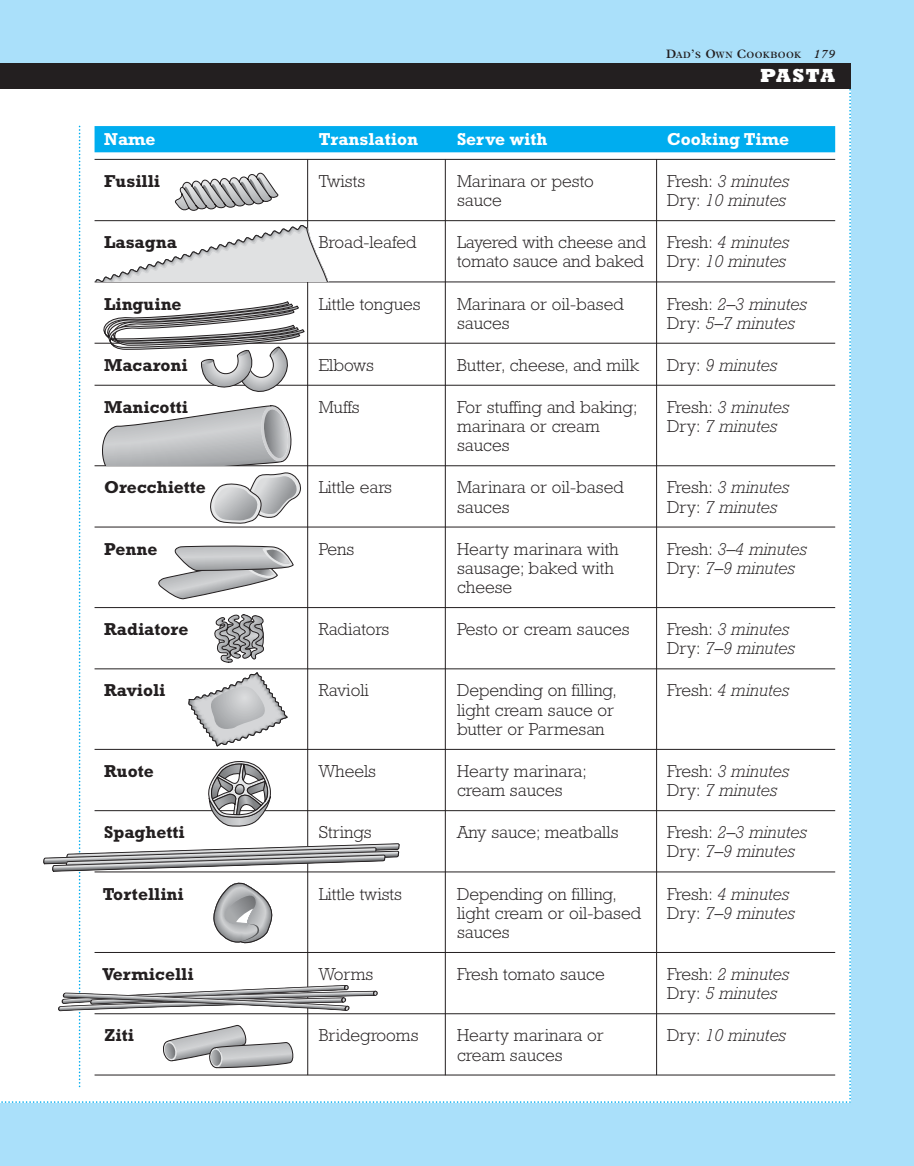
<style>
.page{position:relative;width:914px;height:1166px;background:#fff}
.page>*{position:absolute;margin:0;border:0;box-sizing:border-box;transform-origin:0 0}
.t1{font:800 19.25px "Rockwell";letter-spacing:.045em;color:#fff}
.t2{font:300 17.5px/19.2px "Rockwell";color:#231f20}
.t3{font:italic 300 17.5px/19.2px "Rockwell";color:#231f20}
.t4{font:700 17.5px "Rockwell";color:#231f20}
.t5{font:700 17.5px "Rockwell";color:#fff}
.t6{font:600 9.1px "Plantin";letter-spacing:.035em;color:#231f20}
.s1{font-size:12.25px}
.s2{font-style:italic;font-size:12.25px}
.s3{font-style:normal}
</style>
<div class="page">
<div style="left:0;top:0;width:914px;height:1165px;background:#aae0fa"></div>
<div style="left:0;top:88px;width:850px;height:1014px;background:#fff"></div>
<div style="left:0;top:63px;width:850px;height:25px;background:#231f20"></div>
<div style="left:94px;top:126px;width:741px;height:26px;background:#00adef"></div>
<hr style="left:94px;top:159px;width:741px;height:1px;background:#231f20">
<hr style="left:94px;top:220px;width:741px;height:1px;background:#231f20">
<hr style="left:94px;top:281px;width:741px;height:1px;background:#231f20">
<hr style="left:94px;top:343px;width:741px;height:1px;background:#231f20">
<hr style="left:94px;top:385px;width:741px;height:1px;background:#231f20">
<hr style="left:94px;top:465px;width:741px;height:1px;background:#231f20">
<hr style="left:94px;top:526px;width:741px;height:1px;background:#231f20">
<hr style="left:94px;top:607px;width:741px;height:1px;background:#231f20">
<hr style="left:94px;top:668px;width:741px;height:1px;background:#231f20">
<hr style="left:94px;top:749px;width:741px;height:1px;background:#231f20">
<hr style="left:94px;top:810px;width:741px;height:1px;background:#231f20">
<hr style="left:94px;top:871px;width:741px;height:1px;background:#231f20">
<hr style="left:94px;top:952px;width:741px;height:1px;background:#231f20">
<hr style="left:94px;top:1013px;width:741px;height:1px;background:#231f20">
<hr style="left:94px;top:1074px;width:741px;height:1px;background:#231f20">
<hr style="left:445px;top:159px;width:1px;height:916px;background:#231f20">
<hr style="left:656px;top:159px;width:1px;height:916px;background:#231f20">
<svg style="left:43px;top:126px;width:357px;height:960px;background:#e7ebed"></svg>
<p class="t6" style="left:666px;top:51px;width:171px"><span class="s1">D</span>AD<span class="s1">’</span>S <span class="s1">O</span>WN <span class="s1">C</span>OOKBOOK <span class="s2">179</span></p>
<p class="t1" style="left:760px;top:69px;width:76px">PASTA</p>
<p class="t5" style="left:104px;top:133px;width:53px">Name</p>
<p class="t4" style="left:104px;top:175px;width:57px">Fusilli</p>
<p class="t4" style="left:104px;top:236px;width:74px">Lasagna</p>
<p class="t4" style="left:104px;top:297px;width:79px">Linguine</p>
<p class="t4" style="left:104px;top:359px;width:85px">Macaroni</p>
<p class="t4" style="left:104px;top:401px;width:85px">Manicotti</p>
<p class="t4" style="left:104px;top:481px;width:103px">Orecchiette</p>
<p class="t4" style="left:104px;top:542px;width:55px">Penne</p>
<p class="t4" style="left:104px;top:623px;width:86px">Radiatore</p>
<p class="t4" style="left:104px;top:684px;width:63px">Ravioli</p>
<p class="t4" style="left:104px;top:765px;width:51px">Ruote</p>
<p class="t4" style="left:104px;top:826px;width:82px">Spaghetti</p>
<p class="t4" style="left:103px;top:887px;width:82px">Tortellini</p>
<p class="t4" style="left:102px;top:968px;width:93px">Vermicelli</p>
<p class="t4" style="left:104px;top:1029px;width:31px">Ziti</p>
<p class="t5" style="left:318px;top:133px;width:101px">Translation</p>
<p class="t2" style="left:318px;top:173px;width:48px">Twists</p>
<p class="t2" style="left:318px;top:234px;width:99px">Broad-leafed</p>
<p class="t2" style="left:318px;top:296px;width:103px">Little tongues</p>
<p class="t2" style="left:318px;top:357px;width:57px">Elbows</p>
<p class="t2" style="left:318px;top:399px;width:43px">Muffs</p>
<p class="t2" style="left:318px;top:479px;width:75px">Little ears</p>
<p class="t2" style="left:318px;top:541px;width:37px">Pens</p>
<p class="t2" style="left:318px;top:621px;width:72px">Radiators</p>
<p class="t2" style="left:318px;top:682px;width:52px">Ravioli</p>
<p class="t2" style="left:318px;top:763px;width:59px">Wheels</p>
<p class="t2" style="left:318px;top:824px;width:55px">Strings</p>
<p class="t2" style="left:318px;top:885px;width:85px">Little twists</p>
<p class="t2" style="left:318px;top:966px;width:56px">Worms</p>
<p class="t2" style="left:318px;top:1027px;width:101px">Bridegrooms</p>
<p class="t5" style="left:457px;top:133px;width:92px">Serve with</p>
<p class="t2" style="left:457px;top:173px;width:138px">Marinara or pesto sauce</p>
<p class="t2" style="left:457px;top:234px;width:190px">Layered with cheese and tomato sauce and baked</p>
<p class="t2" style="left:457px;top:296px;width:168px">Marinara or oil-based sauces</p>
<p class="t2" style="left:457px;top:357px;width:183px">Butter, cheese, and milk</p>
<p class="t2" style="left:457px;top:399px;width:182px">For stuffing and baking; marinara or cream sauces</p>
<p class="t2" style="left:457px;top:479px;width:168px">Marinara or oil-based sauces</p>
<p class="t2" style="left:457px;top:541px;width:163px">Hearty marinara with sausage; baked with cheese</p>
<p class="t2" style="left:457px;top:621px;width:174px">Pesto or cream sauces</p>
<p class="t2" style="left:457px;top:682px;width:161px">Depending on filling, light cream sauce or butter or Parmesan</p>
<p class="t2" style="left:457px;top:763px;width:131px">Hearty marinara; cream sauces</p>
<p class="t2" style="left:457px;top:824px;width:163px">Any sauce; meatballs</p>
<p class="t2" style="left:457px;top:885px;width:186px">Depending on filling, light cream or oil-based sauces</p>
<p class="t2" style="left:457px;top:966px;width:149px">Fresh tomato sauce</p>
<p class="t2" style="left:457px;top:1027px;width:148px">Hearty marinara or cream sauces</p>
<p class="t5" style="left:667px;top:133px;width:123px">Cooking Time</p>
<p class="t3" style="left:667px;top:173px;width:123px"><span class="s3">Fresh:</span> 3 minutes<br><span class="s3">Dry:</span> 10 minutes</p>
<p class="t3" style="left:667px;top:234px;width:123px"><span class="s3">Fresh:</span> 4 minutes<br><span class="s3">Dry:</span> 10 minutes</p>
<p class="t3" style="left:667px;top:296px;width:141px"><span class="s3">Fresh:</span> 2–3 minutes<br><span class="s3">Dry:</span> 5–7 minutes</p>
<p class="t3" style="left:667px;top:357px;width:111px"><span class="s3">Dry:</span> 9 minutes</p>
<p class="t3" style="left:667px;top:399px;width:123px"><span class="s3">Fresh:</span> 3 minutes<br><span class="s3">Dry:</span> 7 minutes</p>
<p class="t3" style="left:667px;top:479px;width:123px"><span class="s3">Fresh:</span> 3 minutes<br><span class="s3">Dry:</span> 7 minutes</p>
<p class="t3" style="left:667px;top:541px;width:141px"><span class="s3">Fresh:</span> 3–4 minutes<br><span class="s3">Dry:</span> 7–9 minutes</p>
<p class="t3" style="left:667px;top:621px;width:128px"><span class="s3">Fresh:</span> 3 minutes<br><span class="s3">Dry:</span> 7–9 minutes</p>
<p class="t3" style="left:667px;top:682px;width:123px"><span class="s3">Fresh:</span> 4 minutes</p>
<p class="t3" style="left:667px;top:763px;width:123px"><span class="s3">Fresh:</span> 3 minutes<br><span class="s3">Dry:</span> 7 minutes</p>
<p class="t3" style="left:667px;top:824px;width:141px"><span class="s3">Fresh:</span> 2–3 minutes<br><span class="s3">Dry:</span> 7–9 minutes</p>
<p class="t3" style="left:667px;top:885px;width:128px"><span class="s3">Fresh:</span> 4 minutes<br><span class="s3">Dry:</span> 7–9 minutes</p>
<p class="t3" style="left:667px;top:966px;width:123px"><span class="s3">Fresh:</span> 2 minutes<br><span class="s3">Dry:</span> 5 minutes</p>
<p class="t3" style="left:667px;top:1027px;width:120px"><span class="s3">Dry:</span> 10 minutes</p>
</div>
